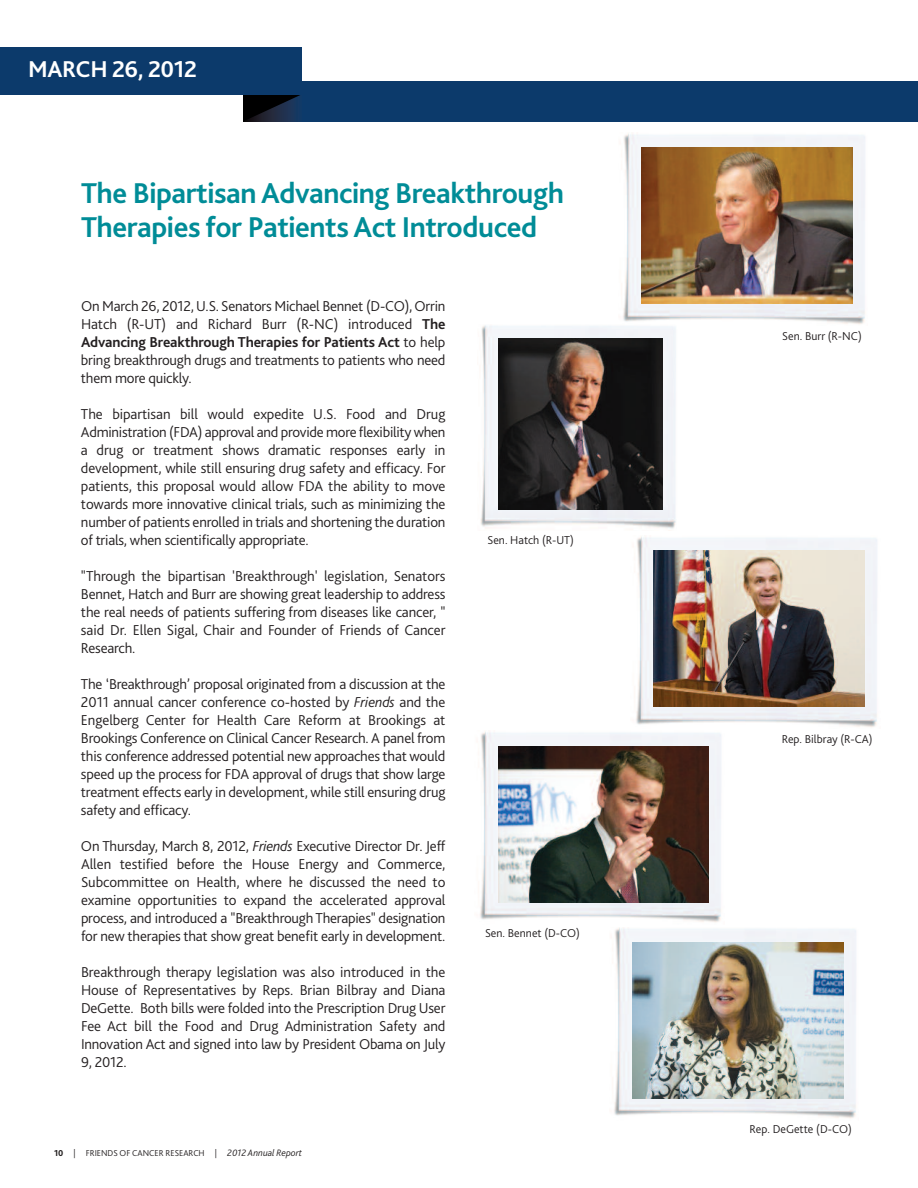
<style>
.page{position:relative;width:918px;height:1188px;background:#fff}
.page>*{position:absolute;margin:0;border:0;box-sizing:border-box;transform-origin:0 0}
.t1{font:700 30px/34.5px "Bliss 2";letter-spacing:-.015em;color:#008c97}
.t2{font:700 24px "Bliss 2";letter-spacing:-.015em;color:#fff}
.t3{font:300 15px/18px "Bliss 2";letter-spacing:-.015em;color:#231f20;text-align:justify}
.t4{font:300 12px "Bliss 2";color:#231f20}
.t5{font:300 9px "Bliss 2";color:#231f20}
.s1{font-weight:700}
.s2{font-style:italic}
.s3{font-weight:800}
.s4{font-style:italic;font-size:9.75px}
</style>
<div class="page">
<img style="left:623px;top:134px;width:242px;height:190px">
<img style="left:641px;top:147px;width:211px;height:157px">
<div style="left:243px;top:81px;width:675px;height:41px;background:#0c3a6b"></div>
<svg style="left:243px;top:95px;width:57px;height:27px;background:#0f1724"></svg>
<div style="left:0;top:47px;width:301px;height:47px;background:#0c3a6b"></div>
<img style="left:480px;top:325px;width:196px;height:206px">
<img style="left:498px;top:339px;width:165px;height:170px">
<img style="left:636px;top:537px;width:241px;height:190px">
<img style="left:654px;top:550px;width:211px;height:157px">
<img style="left:480px;top:732px;width:241px;height:190px">
<img style="left:498px;top:746px;width:211px;height:156px">
<img style="left:614px;top:928px;width:242px;height:190px">
<img style="left:632px;top:942px;width:211px;height:157px">
<h2 class="t2" style="left:28px;top:60px;width:170px">MARCH 26, 2012</h2>
<h1 class="t1" style="left:81px;top:178px;width:485px">The Bipartisan Advancing Breakthrough<br>Therapies for Patients Act Introduced</h1>
<p class="t3" style="left:81px;top:298px;width:366px">On March 26, 2012, U.S. Senators Michael Bennet (D-CO), Orrin Hatch (R-UT) and Richard Burr (R-NC) introduced <span class="s1">The Advancing Breakthrough Therapies for Patients Act</span> to help bring breakthrough drugs and treatments to patients who need them more quickly.</p>
<p class="t3" style="left:81px;top:406px;width:366px">The bipartisan bill would expedite U.S. Food and Drug Administration (FDA) approval and provide moreflexibility when a drug or treatment shows dramatic responses early in development, while still ensuring drug safety and efficacy. For patients, this proposal would allow FDA the ability to move towards more innovative clinical trials, such as minimizing the number of patients enrolled in trials and shortening the duration of trials, when scientifically appropriate.</p>
<p class="t3" style="left:81px;top:568px;width:366px">"Through the bipartisan 'Breakthrough' legislation, Senators Bennet, Hatch and Burr are showing great leadership to address the real needs of patients suffering from diseases like cancer, " said Dr. Ellen Sigal, Chair and Founder of Friends of Cancer Research.</p>
<p class="t3" style="left:81px;top:676px;width:366px">The ‘Breakthrough’ proposal originated from a discussion at the 2011 annual cancer conference co-hosted by <span class="s2">Friends</span> and the Engelberg Center for Health Care Reform at Brookings at Brookings Conference on Clinical Cancer Research. A panel from this conference addressed potential new approaches that would speed up the process for FDA approval of drugs that show large treatment effects early in development, while still ensuring drug safety and efficacy.</p>
<p class="t3" style="left:81px;top:838px;width:366px">On Thursday, March 8, 2012, <span class="s2">Friends</span> Executive Director Dr. Jeff Allen testified before the House Energy and Commerce, Subcommittee on Health, where he discussed the need to examine opportunities to expand the accelerated approval process, and introduced a "Breakthrough Therapies" designation for new therapies that show great benefit early in development.</p>
<p class="t3" style="left:81px;top:964px;width:366px">Breakthrough therapy legislation was also introduced in the House of Representatives by Reps. Brian Bilbray and Diana DeGette. Both bills were folded into the Prescription Drug User Fee Act bill the Food and Drug Administration Safety and Innovation Act and signed into law by President Obama on July 9, 2012.</p>
<p class="t5" style="left:54px;top:1150px;width:250px"><span class="s3">10</span> | FRIENDS OF CANCER RESEARCH | <span class="s4">2012 Annual Report</span></p>
<p class="t4" style="left:488px;top:536px;width:88px">Sen. Hatch (R-UT)</p>
<p class="t4" style="left:485px;top:928px;width:96px">Sen. Bennet (D-CO)</p>
<p class="t4" style="left:782px;top:332px;width:81px">Sen. Burr (R-NC)</p>
<p class="t4" style="left:782px;top:734px;width:92px">Rep. Bilbray (R-CA)</p>
<p class="t4" style="left:750px;top:1125px;width:104px">Rep. DeGette (D-CO)</p>
</div>
